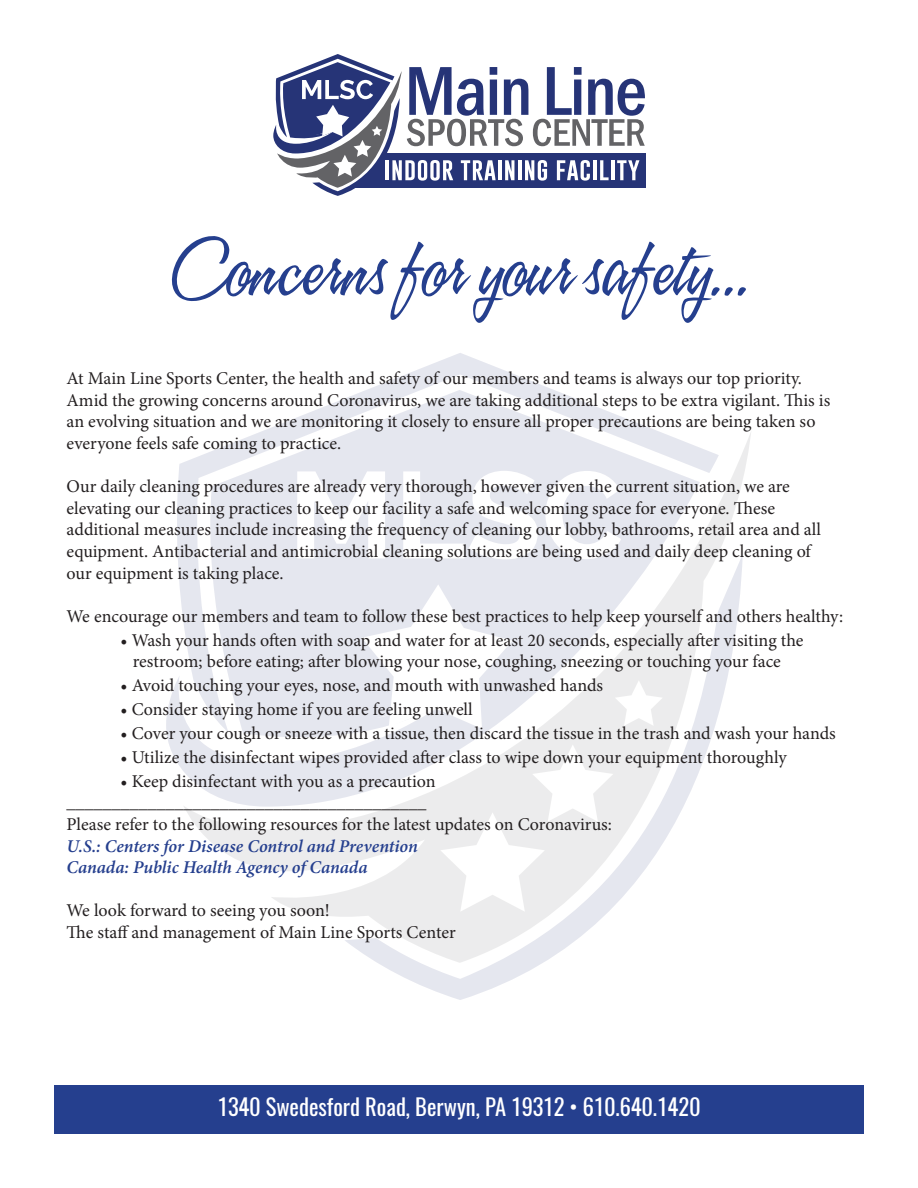
<style>
.page{position:relative;width:918px;height:1188px;background:#fff}
.page>*{position:absolute;margin:0;border:0;box-sizing:border-box;transform-origin:0 0}
.t1{font:73.5px "A&S Speedway";color:#253f8e}
.t2{font:22.5px "Oswald";color:#fff}
.t3{font:18px/21.6px "Minion Pro";letter-spacing:-.005em;color:#231f20}
.t4{font:italic 600 18px "Minion Pro";letter-spacing:-.005em;color:#253f8e}
</style>
<div class="page">
<svg style="left:367px;top:353px;width:186px;height:37px"></svg>
<svg style="left:378px;top:963px;width:164px;height:37px"></svg>
<svg style="left:166px;top:390px;width:488px;height:380px"></svg>
<svg style="left:183px;top:430px;width:568px;height:533px;fill:#ececef"></svg>
<svg style="left:257px;top:416px;width:309px;height:310px;background:#e7e9f0"></svg>
<svg style="left:545px;top:471px;width:76px;height:88px"></svg>
<svg style="left:297px;top:471px;width:241px;height:258px"></svg>
<svg style="left:273px;top:54px;width:372px;height:142px"></svg>
<div style="left:54px;top:1085px;width:810px;height:49px;background:#253f8e"></div>
<p class="t1" style="left:171px;top:230px;width:579px">Concerns for your safety...</p>
<p class="t3" style="left:67px;top:368px;width:765px">At Main Line Sports Center, the health and safety of our members and teams is always our top priority.<br>Amid the growing concerns around Coronavirus, we are taking additional steps to be extra vigilant. This is an evolving situation and we are monitoring it closely to ensure all proper precautions are being taken so everyone feels safe coming to practice.</p>
<p class="t3" style="left:67px;top:476px;width:725px">Our daily cleaning procedures are already very thorough, however given the current situation, we are elevating our cleaning practices to keep our facility a safe and welcoming space for everyone. These</p>
<p class="t3" style="left:67px;top:519px;width:756px">additional measures include increasing the frequency of cleaning our lobby, bathrooms, retail area and all equipment. Antibacterial and antimicrobial cleaning solutions are being used and daily deep cleaning of</p>
<p class="t3" style="left:67px;top:562px;width:219px">our equipment is taking place.</p>
<p class="t3" style="left:67px;top:605px;width:778px">We encourage our members and team to follow these best practices to help keep yourself and others healthy:</p>
<p class="t3" style="left:121px;top:630px;width:685px;line-height:21px;text-align:center">• Wash your hands often with soap and water for at least 20 seconds, especially after visiting the restroom; before eating; after blowing your nose, coughing, sneezing or touching your face</p>
<p class="t3" style="left:121px;top:674px;width:484px">• Avoid touching your eyes, nose, and mouth with unwashed hands</p>
<p class="t3" style="left:121px;top:698px;width:354px">• Consider staying home if you are feeling unwell</p>
<p class="t3" style="left:121px;top:722px;width:717px">• Cover your cough or sneeze with a tissue, then discard the tissue in the trash and wash your hands</p>
<p class="t3" style="left:121px;top:746px;width:668px">• Utilize the disinfectant wipes provided after class to wipe down your equipment thoroughly</p>
<p class="t3" style="left:121px;top:770px;width:317px">• Keep disinfectant with you as a precaution</p>
<p class="t3" style="left:67px;top:792px;width:361px">________________________________________</p>
<p class="t3" style="left:67px;top:814px;width:547px">Please refer to the following resources for the latest updates on Coronavirus:</p>
<p class="t4" style="left:67px;top:833px;width:353px">U.S.: Centers for Disease Control and Prevention</p>
<p class="t4" style="left:67px;top:855px;width:302px">Canada: Public Health Agency of Canada</p>
<p class="t3" style="left:67px;top:900px;width:265px">We look forward to seeing you soon!</p>
<p class="t3" style="left:67px;top:922px;width:391px">The staff and management of Main Line Sports Center</p>
<p class="t2" style="left:217px;top:1091px;width:484px">1340 Swedesford Road, Berwyn, PA 19312 • 610.640.1420</p>
</div>
